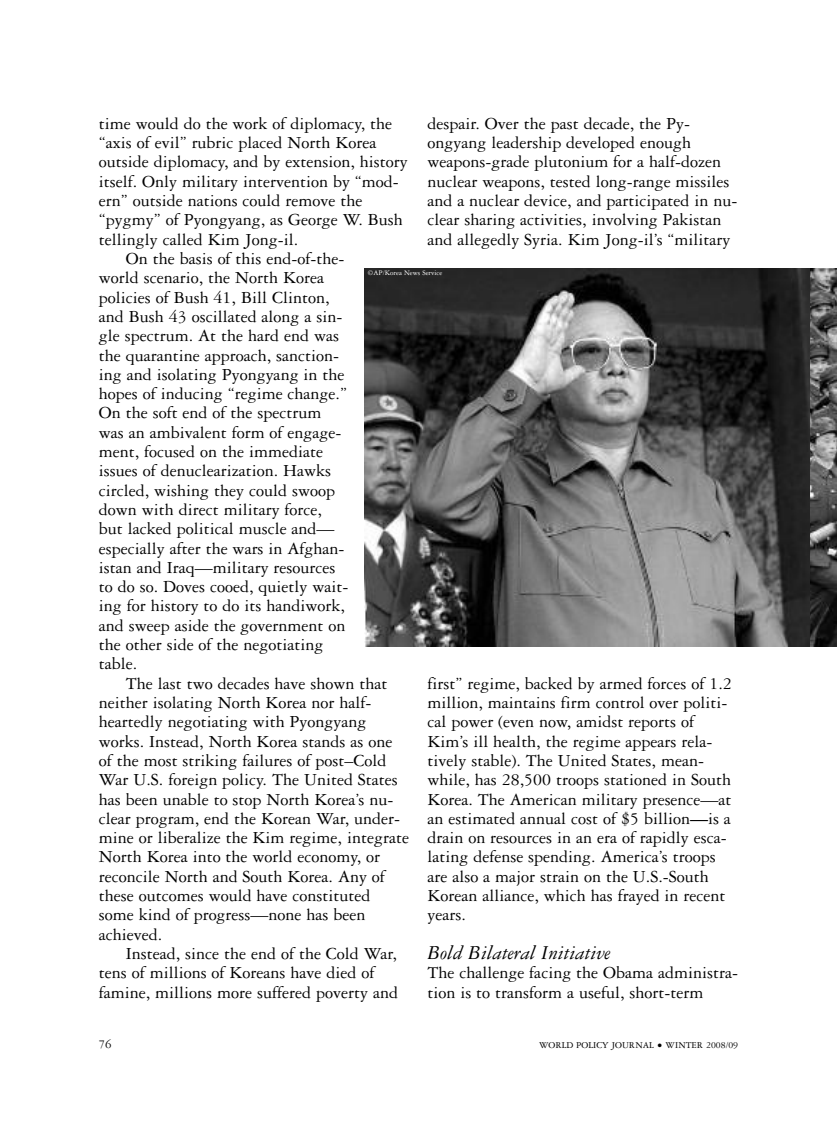
<style>
.page{position:relative;width:837px;height:1134px;background:#fff}
.page>*{position:absolute;margin:0;border:0;box-sizing:border-box;transform-origin:0 0}
.t1{font:italic 21px "Garamond 3 LT Std";color:#000}
.t2{font:18px/19.4px "Garamond 3 LT Std";color:#000}
.t3{font:12.75px "Garamond 3 LT Std";color:#000}
.t4{font:9.6px "Garamond 3 LT Std";color:#000}
.t5{font:7.5px "Garamond 3 LT Std";color:#fff}
.s1{font-weight:700}
.s2{font-size:12px}
.s3{font-size:9.75px}
</style>
<div class="page">
<img style="left:365px;top:268px;width:472px;height:378px">
<p class="t2" style="left:99px;top:115px;width:295px">time would do the work of diplomacy, the</p>
<p class="t2" style="left:99px;top:135px;width:279px">“axis of evil” rubric placed North Korea</p>
<p class="t2" style="left:99px;top:154px;width:310px">outside diplomacy, and by extension, history</p>
<p class="t2" style="left:99px;top:173px;width:302px">itself. Only military intervention by “mod-</p>
<p class="t2" style="left:99px;top:193px;width:265px">ern” outside nations could remove the</p>
<p class="t2" style="left:99px;top:212px;width:305px">“pygmy” of Pyongyang, as George W. Bush</p>
<p class="t2" style="left:99px;top:231px;width:201px">tellingly called Kim Jong-il.</p>
<p class="t2" style="left:126px;top:251px;width:220px">On the basis of this end-of-the-</p>
<p class="t2" style="left:99px;top:270px;width:227px">world scenario, the North Korea</p>
<p class="t2" style="left:99px;top:289px;width:232px">policies of Bush 41, Bill Clinton,</p>
<p class="t2" style="left:99px;top:308px;width:245px">and Bush 43 oscillated along a sin-</p>
<p class="t2" style="left:99px;top:328px;width:242px">gle spectrum. At the hard end was</p>
<p class="t2" style="left:99px;top:347px;width:242px">the quarantine approach, sanction-</p>
<p class="t2" style="left:99px;top:366px;width:247px">ing and isolating Pyongyang in the</p>
<p class="t2" style="left:99px;top:386px;width:250px">hopes of inducing “regime change.”</p>
<p class="t2" style="left:99px;top:405px;width:224px">On the soft end of the spectrum</p>
<p class="t2" style="left:99px;top:424px;width:244px">was an ambivalent form of engage-</p>
<p class="t2" style="left:99px;top:444px;width:226px">ment, focused on the immediate</p>
<p class="t2" style="left:99px;top:463px;width:234px">issues of denuclearization. Hawks</p>
<p class="t2" style="left:99px;top:482px;width:238px">circled, wishing they could swoop</p>
<p class="t2" style="left:99px;top:501px;width:225px">down with direct military force,</p>
<p class="t2" style="left:99px;top:521px;width:237px">but lacked political muscle and—</p>
<p class="t2" style="left:99px;top:540px;width:247px">especially after the wars in Afghan-</p>
<p class="t2" style="left:99px;top:559px;width:238px">istan and Iraq—military resources</p>
<p class="t2" style="left:99px;top:579px;width:251px">to do so. Doves cooed, quietly wait-</p>
<p class="t2" style="left:99px;top:598px;width:248px">ing for history to do its handiwork,</p>
<p class="t2" style="left:99px;top:617px;width:248px">and sweep aside the government on</p>
<p class="t2" style="left:99px;top:637px;width:226px">the other side of the negotiating</p>
<p class="t2" style="left:99px;top:656px;width:40px">table.</p>
<p class="t2" style="left:126px;top:675px;width:263px">The last two decades have shown that</p>
<p class="t2" style="left:99px;top:695px;width:274px">neither isolating North Korea nor half-</p>
<p class="t2" style="left:99px;top:714px;width:269px">heartedly negotiating with Pyongyang</p>
<p class="t2" style="left:99px;top:733px;width:295px">works. Instead, North Korea stands as one</p>
<p class="t2" style="left:99px;top:752px;width:289px">of the most striking failures of post–Cold</p>
<p class="t2" style="left:99px;top:772px;width:301px">War U.S. foreign policy. The United States</p>
<p class="t2" style="left:99px;top:791px;width:296px">has been unable to stop North Korea’s nu-</p>
<p class="t2" style="left:99px;top:810px;width:303px">clear program, end the Korean War, under-</p>
<p class="t2" style="left:99px;top:830px;width:312px">mine or liberalize the Kim regime, integrate</p>
<p class="t2" style="left:99px;top:849px;width:283px">North Korea into the world economy, or</p>
<p class="t2" style="left:99px;top:868px;width:288px">reconcile North and South Korea. Any of</p>
<p class="t2" style="left:99px;top:888px;width:273px">these outcomes would have constituted</p>
<p class="t2" style="left:99px;top:907px;width:268px">some kind of progress—none has been</p>
<p class="t2" style="left:99px;top:926px;width:65px">achieved.</p>
<p class="t2" style="left:126px;top:946px;width:273px">Instead, since the end of the Cold War,</p>
<p class="t2" style="left:99px;top:965px;width:277px">tens of millions of Koreans have died of</p>
<p class="t2" style="left:99px;top:984px;width:301px">famine, millions more suffered poverty and</p>
<p class="t2" style="left:427px;top:115px;width:312px">despair. Over the past decade, the Py&shy;ongyang leadership developed enough weapons-grade plutonium for a half-dozen nuclear weapons, tested long-range missiles and a nuclear device, and participated in nu&shy;clear sharing activities, involving Pakistan and allegedly Syria. Kim Jong-il’s “military</p>
<p class="t5" style="left:368px;top:270px;width:76px">©AP/Korea News Service</p>
<p class="t2" style="left:427px;top:675px;width:306px">first” regime, backed by armed forces of 1.2 million, maintains firm control over politi&shy;cal power (even now, amidst reports of Kim’s ill health, the regime appears rela&shy;tively stable). The United States, mean&shy;while, has 28,500 troops stationed in South Korea. The American military presence—at an estimated annual cost of $5 billion<span class="s1">—</span>is a drain on resources in an era of rapidly esca&shy;lating defense spending. America’s troops are also a major strain on the U.S.-South Korean alliance, which has frayed in recent years.</p>
<p class="t1" style="left:427px;top:945px;width:184px">Bold Bilateral Initiative</p>
<p class="t2" style="left:427px;top:965px;width:312px">The challenge facing the Obama administra&shy;tion is to transform a useful, short-term</p>
<p class="t3" style="left:99px;top:1040px;width:14px">76</p>
<p class="t4" style="left:539px;top:1042px;width:201px">WORLD POLICY JOURNAL <span class="s2">•</span> WINTER <span class="s3">2008/09</span></p>
</div>
